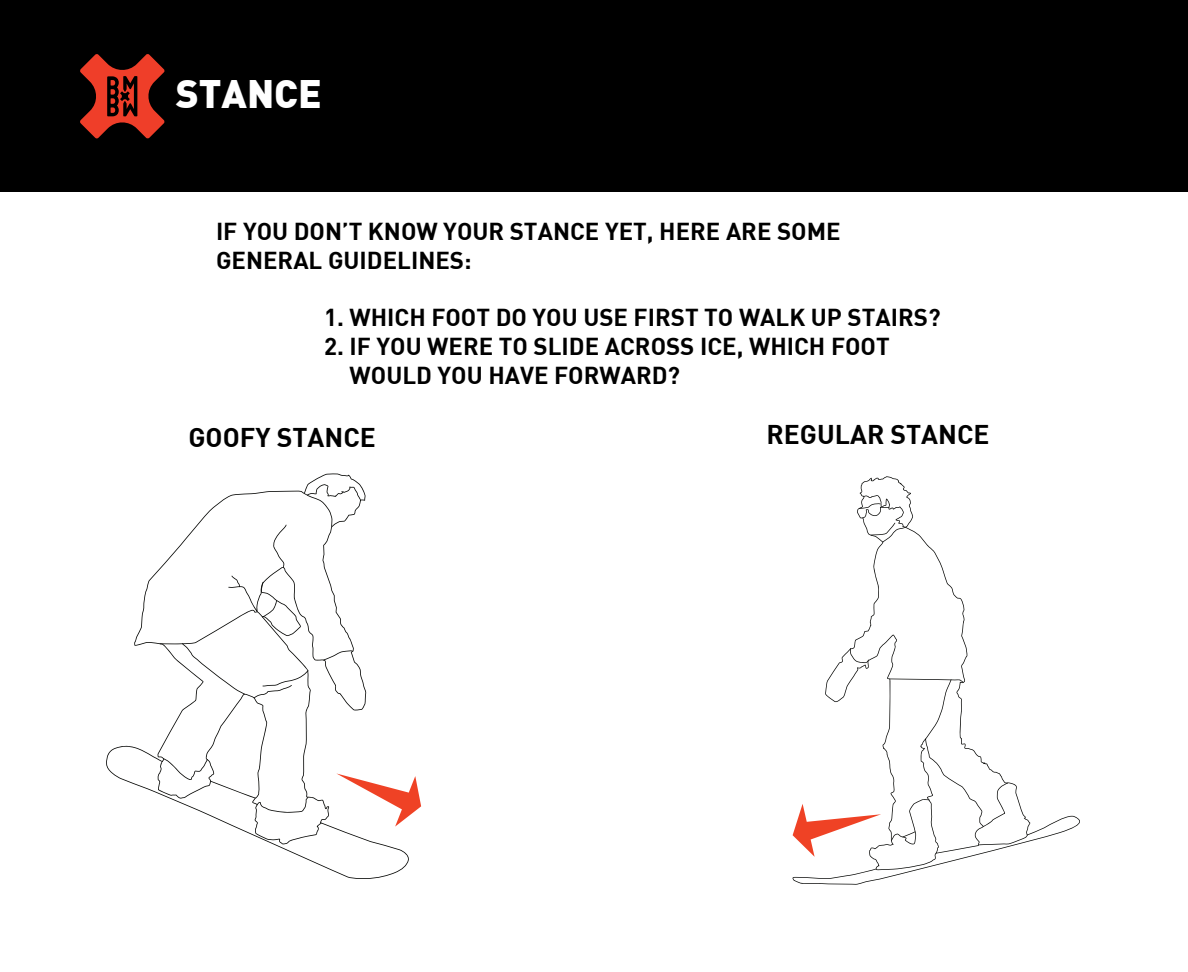
<style>
.page{position:relative;width:1188px;height:972px;background:#fff}
.page>*{position:absolute;margin:0;border:0;box-sizing:border-box;transform-origin:0 0}
.t1{font:900 39px "DIN";color:#fff}
.t2{font:700 26.7px "DIN";color:#000}
.t3{font:700 24px/28.8px "DIN";color:#000}
</style>
<div class="page">
<img style="left:0;top:0;width:1188px;height:807px">
<svg style="left:80px;top:54px;width:85px;height:85px;background:#7f2115"></svg>
<svg style="left:106px;top:473px;width:304px;height:406px"></svg>
<svg style="left:307px;top:484px;width:54px;height:17px"></svg>
<svg style="left:273px;top:525px;width:14px;height:43px"></svg>
<svg style="left:158px;top:576px;width:263px;height:268px"></svg>
<svg style="left:792px;top:476px;width:288px;height:409px"></svg>
<svg style="left:849px;top:648px;width:20px;height:15px"></svg>
<svg style="left:859px;top:495px;width:47px;height:47px"></svg>
<svg style="left:793px;top:679px;width:235px;height:191px"></svg>
<h1 class="t1" style="left:176px;top:68px;width:147px">STANCE</h1>
<p class="t3" style="left:216px;top:216px;width:626px">IF YOU DON’T KNOW YOUR STANCE YET, HERE ARE SOME<br>GENERAL GUIDELINES:</p>
<p class="t3" style="left:324px;top:302px;width:618px">1. WHICH FOOT DO YOU USE FIRST TO WALK UP STAIRS?</p>
<p class="t3" style="left:350px;top:331px;width:542px;text-indent:-26px">2. IF YOU WERE TO SLIDE ACROSS ICE, WHICH FOOT<br>WOULD YOU HAVE FORWARD?</p>
<p class="t2" style="left:188px;top:420px;width:189px">GOOFY STANCE</p>
<p class="t2" style="left:766px;top:417px;width:225px">REGULAR STANCE</p>
</div>
